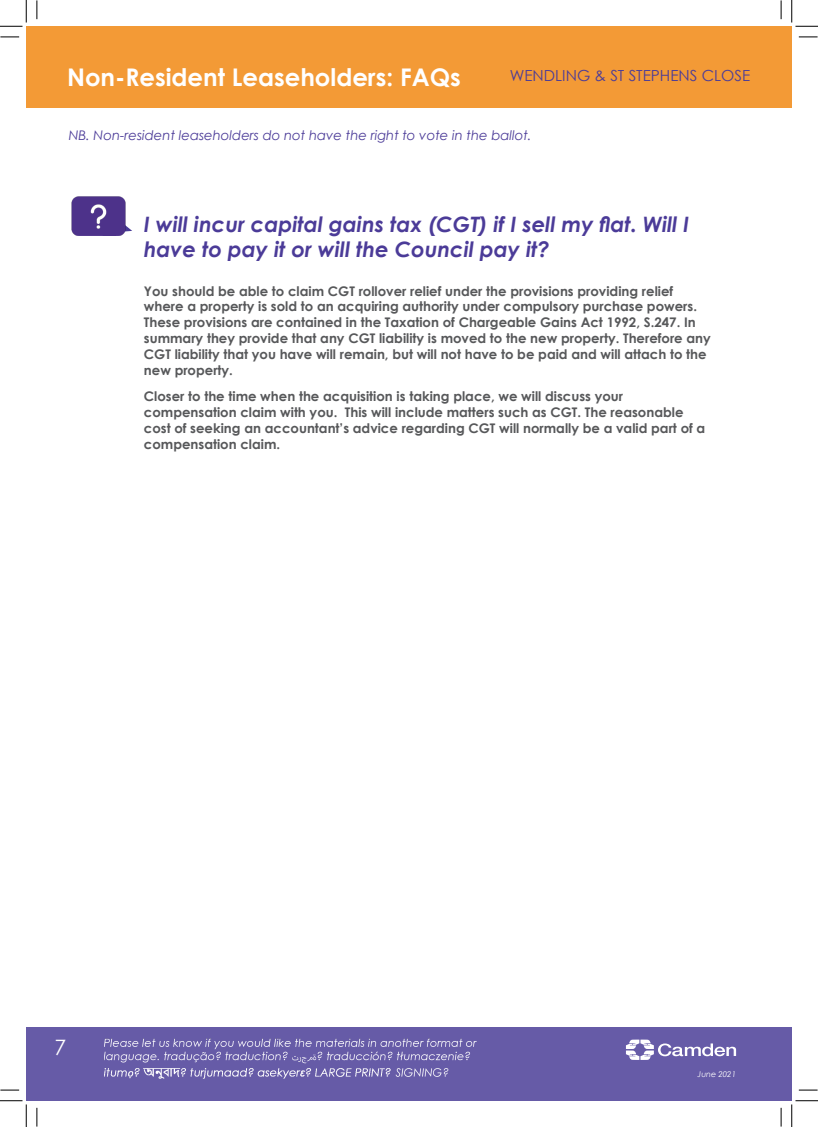
<style>
.page{position:relative;width:818px;height:1127px;background:#fff}
.page>*{position:absolute;margin:0;border:0;box-sizing:border-box;transform-origin:0 0}
.Main_Header{font:700 24.25px "Century Gothic";color:#fff}
.Sub_Heading{font:italic 700 21.25px/25.5px "Century Gothic";color:#4b3b98}
.t1{font:21.25px "Century Gothic";color:#fff}
.Sub_Heading-2{font:15.25px "Century Gothic";color:#4b3b98}
.t2{font:700 13.25px/15.9px "Century Gothic";color:#57585a}
.Sub_Heading-3{font:italic 13.25px "Century Gothic";color:#4b3b98}
.t3{font:italic 8px "Century Gothic";color:#fff}
</style>
<div class="page">
<div style="left:564px;top:1027px;width:228px;height:73px;background:#665ba7"></div>
<svg style="left:626px;top:1039px;width:110px;height:20px"></svg>
<img style="left:112px;top:1027px;width:452px;height:73px">
<div style="left:26px;top:26px;width:53px;height:82px;background:#f39a36"></div>
<div style="left:37px;top:26px;width:755px;height:82px;background:#f39a36"></div>
<img style="left:71px;top:196px;width:58px;height:39px">
<svg style="left:0;top:36px;width:19px;height:2px"></svg>
<svg style="left:799px;top:36px;width:18px;height:2px"></svg>
<svg style="left:799px;top:1089px;width:18px;height:1px"></svg>
<svg style="left:36px;top:0;width:2px;height:19px"></svg>
<svg style="left:780px;top:0;width:2px;height:19px"></svg>
<svg style="left:780px;top:1107px;width:2px;height:19px"></svg>
<svg style="left:0;top:0;width:27px;height:27px"></svg>
<svg style="left:0;top:1027px;width:112px;height:99px"></svg>
<svg style="left:791px;top:0;width:27px;height:27px"></svg>
<svg style="left:791px;top:1100px;width:27px;height:26px"></svg>
<p class="Main_Header" style="left:67px;top:59px;width:395px">Non-Resident Leaseholders: FAQs</p>
<p class="Sub_Heading-2" style="left:510px;top:65px;width:242px">WENDLING &amp; ST STEPHENS CLOSE</p>
<p class="Sub_Heading-3" style="left:69px;top:126px;width:464px">NB. Non-resident leaseholders do not have the right to vote in the ballot.</p>
<p class="Sub_Heading" style="left:144px;top:210px;width:547px">I will incur capital gains tax (CGT) if I sell my flat. Will I have to pay it or will the Council pay it?</p>
<p class="t2" style="left:144px;top:282px;width:568px">You should be able to claim CGT rollover relief under the provisions providing relief where a property is sold to an acquiring authority under compulsory purchase powers.<br>These provisions are contained in the Taxation of Chargeable Gains Act 1992, S.247. In summary they provide that any CGT liability is moved to the new property. Therefore any CGT liability that you have will remain, but will not have to be paid and will attach to the new property.</p>
<p class="t2" style="left:144px;top:387px;width:563px">Closer to the time when the acquisition is taking place, we will discuss your compensation claim with you. This will include matters such as CGT. The reasonable cost of seeking an accountant’s advice regarding CGT will normally be a valid part of a compensation claim.</p>
<h2 class="t1" style="left:55px;top:1032px;width:13px">7</h2>
<p class="t3" style="left:697px;top:1068px;width:40px">June 2021</p>
</div>
